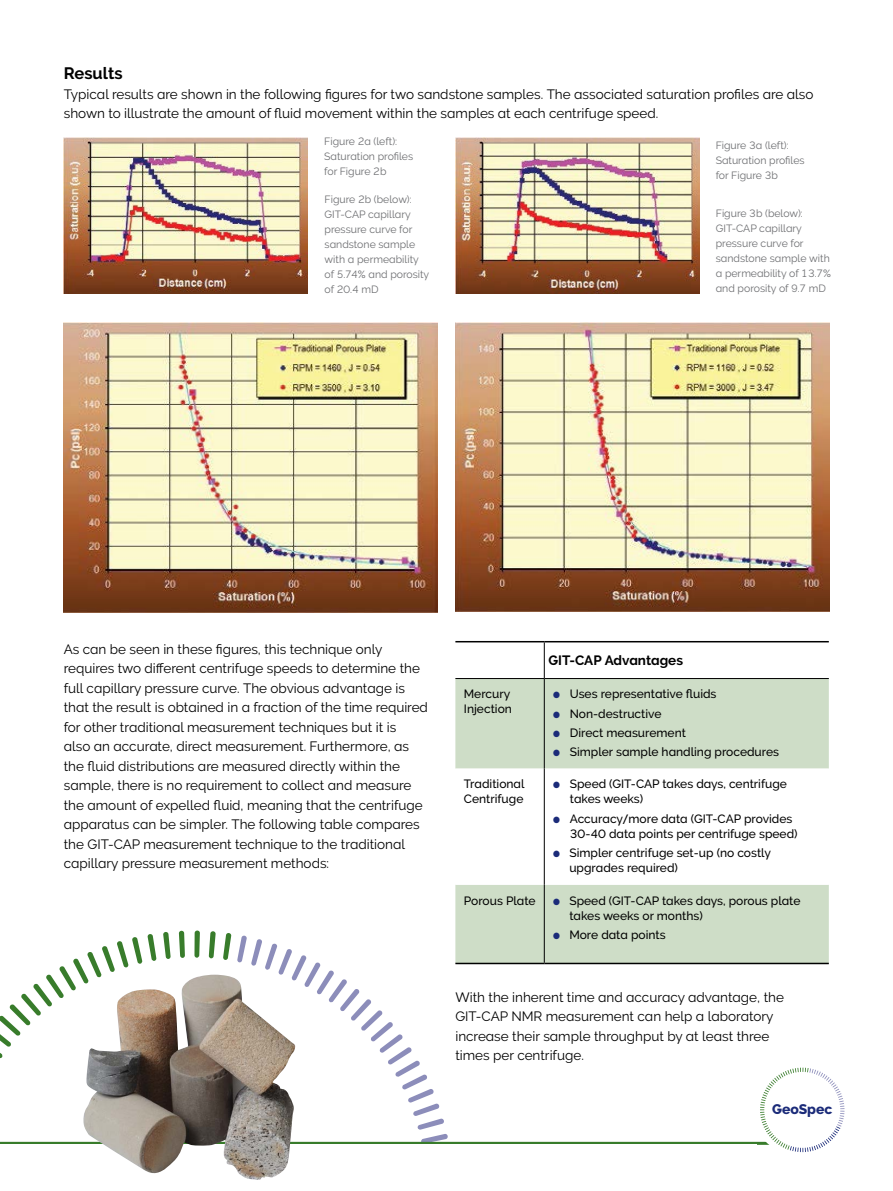
<style>
.page{position:relative;width:893px;height:1191px;background:#fff}
.page>*{position:absolute;margin:0;border:0;box-sizing:border-box;transform-origin:0 0}
.t1{font:16.5px "Oxford Raleway Bold";color:#000}
.t2{font:700 13.95px "Oxford Raleway Extra";color:#1b2b79}
.t3{font:13.5px/19.5px "Oxford Raleway Regular";color:#000}
.t4{font:13.5px "Oxford Raleway Bold";color:#000}
.t5{font:12px/15px "Oxford Raleway Medium";color:#000}
.t6{font:10.5px/15px "Oxford Raleway Regular";color:#6d6e71}
.s1{color:#1b2b79}
</style>
<div class="page">
<svg style="left:163px;top:932px;width:8px;height:27px"></svg>
<svg style="left:179px;top:930px;width:6px;height:28px"></svg>
<svg style="left:194px;top:930px;width:6px;height:27px"></svg>
<svg style="left:209px;top:931px;width:7px;height:27px"></svg>
<svg style="left:223px;top:933px;width:8px;height:27px"></svg>
<svg style="left:0;top:934px;width:157px;height:124px"></svg>
<svg style="left:237px;top:935px;width:211px;height:206px"></svg>
<hr style="left:0;top:1141px;width:789px;height:3px;background:#387c2b">
<svg style="left:760px;top:1067px;width:84px;height:85px"></svg>
<img style="left:64px;top:137px;width:244px;height:157px">
<img style="left:64px;top:322px;width:374px;height:290px">
<img style="left:455px;top:137px;width:244px;height:157px">
<img style="left:455px;top:322px;width:374px;height:289px">
<div style="left:455px;top:679px;width:374px;height:283px;background:#ceddc7"></div>
<svg style="left:455px;top:768px;width:374px;height:116px"></svg>
<hr style="left:455px;top:641px;width:89px;height:1px;background:#000">
<hr style="left:544px;top:641px;width:285px;height:1px;background:#000">
<hr style="left:544px;top:642px;width:1px;height:36px;background:#000">
<hr style="left:544px;top:678px;width:285px;height:1px;background:#000">
<hr style="left:544px;top:884px;width:1px;height:78px;background:#000">
<hr style="left:455px;top:962px;width:89px;height:2px;background:#000">
<hr style="left:544px;top:962px;width:285px;height:2px;background:#000">
<hr style="left:455px;top:678px;width:89px;height:1px;background:#000">
<hr style="left:544px;top:679px;width:1px;height:89px;background:#000">
<hr style="left:544px;top:768px;width:1px;height:116px;background:#000">
<img style="left:83px;top:974px;width:212px;height:206px">
<p class="t1" style="left:64px;top:64px;width:60px">Results</p>
<p class="t3" style="left:64px;top:84px;width:751px">Typical results are shown in the following figures for two sandstone samples. The associated saturation profiles are also shown to illustrate the amount of fluid movement within the samples at each centrifuge speed.</p>
<p class="t6" style="left:324px;top:134px;width:91px">Figure 2a (left):<br>Saturation profiles for Figure 2b</p>
<p class="t6" style="left:325px;top:191px;width:106px">Figure 2b (below):<br>GIT-CAP capillary pressure curve for sandstone sample with a permeability of 5.74% and porosity of 20.4 mD</p>
<p class="t6" style="left:716px;top:138px;width:91px">Figure 3a (left):<br>Saturation profiles for Figure 3b</p>
<p class="t6" style="left:716px;top:206px;width:117px">Figure 3b (below):<br>GIT-CAP capillary pressure curve for sandstone sample with a permeability of 13.7% and porosity of 9.7 mD</p>
<p class="t3" style="left:64px;top:639px;width:366px">As can be seen in these figures, this technique only requires two different centrifuge speeds to determine the full capillary pressure curve. The obvious advantage is that the result is obtained in a fraction of the time required for other traditional measurement techniques but it is<br>also an accurate, direct measurement. Furthermore, as the fluid distributions are measured directly within the sample, there is no requirement to collect and measure the amount of expelled fluid, meaning that the centrifuge apparatus can be simpler. The following table compares the GIT-CAP measurement technique to the traditional capillary pressure measurement methods:</p>
<p class="t4" style="left:549px;top:652px;width:136px">GIT-CAP Advantages</p>
<p class="t5" style="left:464px;top:686px;width:50px">Mercury<br>Injection</p>
<p class="t5" style="left:553px;top:686px;width:165px"><span class="s1">•</span> Uses representative fluids</p>
<p class="t5" style="left:553px;top:706px;width:110px"><span class="s1">•</span> Non-destructive</p>
<p class="t5" style="left:553px;top:725px;width:135px"><span class="s1">•</span> Direct measurement</p>
<p class="t5" style="left:553px;top:744px;width:228px"><span class="s1">•</span> Simpler sample handling procedures</p>
<p class="t5" style="left:464px;top:776px;width:62px">Traditional<br>Centrifuge</p>
<p class="t5" style="left:570px;top:776px;width:219px;text-indent:-17px"><span class="s1">•</span> Speed (GIT-CAP takes days, centrifuge takes weeks)</p>
<p class="t5" style="left:570px;top:811px;width:229px;text-indent:-17px"><span class="s1">•</span> Accuracy/more data (GIT-CAP provides<br>30-40 data points per centrifuge speed)</p>
<p class="t5" style="left:569px;top:845px;width:203px;text-indent:-17px"><span class="s1">•</span> Simpler centrifuge set-up (no costly upgrades required)</p>
<p class="t5" style="left:464px;top:893px;width:73px">Porous Plate</p>
<p class="t5" style="left:569px;top:893px;width:233px;text-indent:-17px"><span class="s1">•</span> Speed (GIT-CAP takes days, porous plate takes weeks or months)</p>
<p class="t5" style="left:553px;top:927px;width:114px"><span class="s1">•</span> More data points</p>
<p class="t3" style="left:455px;top:987px;width:330px">With the inherent time and accuracy advantage, the GIT-CAP NMR measurement can help a laboratory increase their sample throughput by at least three times per centrifuge.</p>
<p class="t2" style="left:772px;top:1101px;width:62px">GeoSpec</p>
</div>
